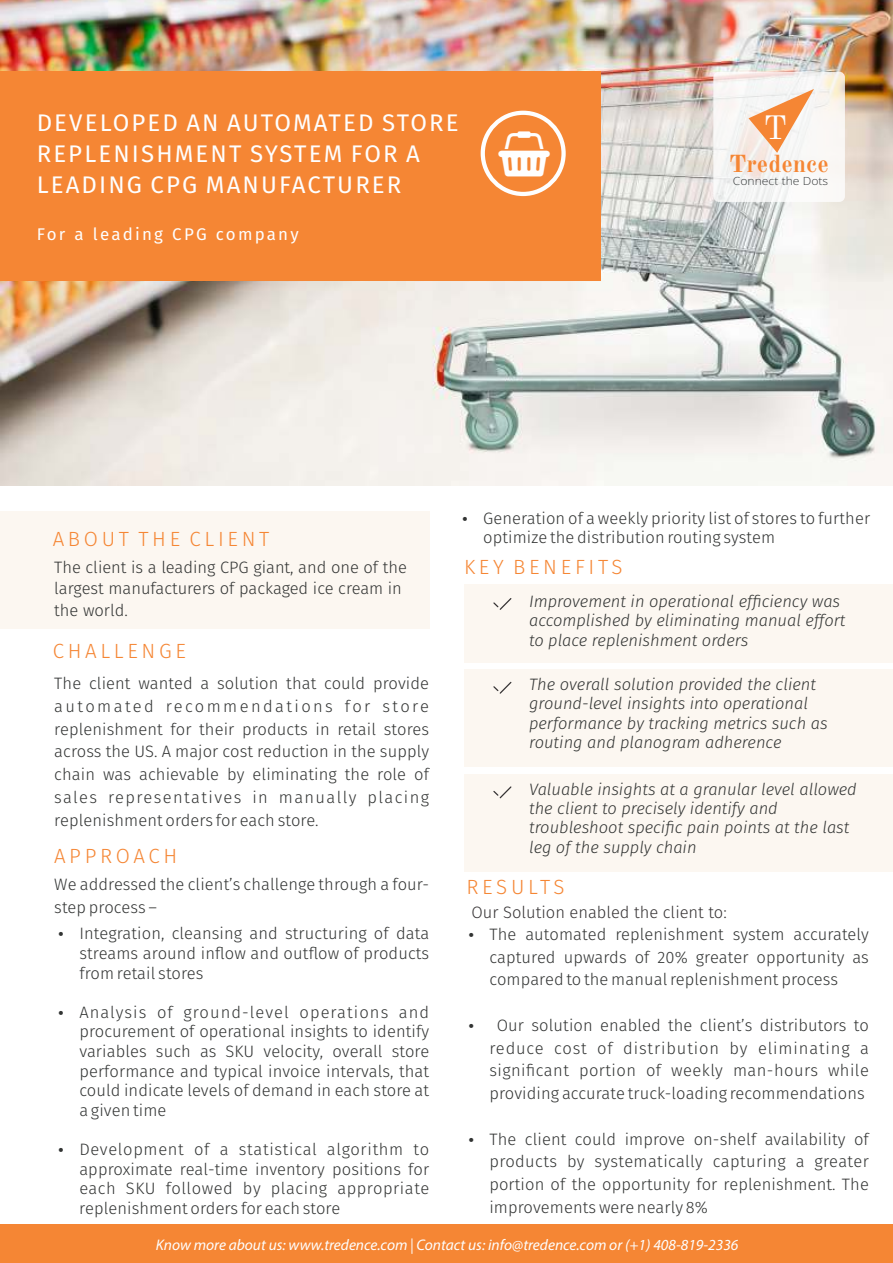
<style>
.page{position:relative;width:893px;height:1263px;background:#fff}
.page>*{position:absolute;margin:0;border:0;box-sizing:border-box;transform-origin:0 0}
.t1{font:33.15px "Old Standard TT";color:#fefefe}
.t2{font:700 24.15px "Old Standard TT";color:#f58634}
.t3{font:24px/30.9px "Fira Sans";letter-spacing:.09em;color:#fefefe}
.t4{font:300 20.55px "Fira Sans";letter-spacing:.18em;color:#f58634}
.t5{font:16.95px "Fira Sans";letter-spacing:.135em;color:#fefefe}
.t6{font:300 16.5px/22.8px "Fira Sans";letter-spacing:.005em;color:#323433;text-align:justify}
.t7{font:italic 300 16.5px/19.5px "Fira Sans";color:#323433}
.t8{font:300 16.5px "Fira Sans";color:#373435}
.t9{font:italic 15.45px "Myriad Pro";color:#fefefe}
.t10{font:300 11.25px "Open Sans";color:#383b3c;scale:1.08 1}
</style>
<div class="page">
<img style="left:0;top:0;width:893px;height:485px">
<div style="left:1px;top:72px;width:600px;height:209px;background:#f58634"></div>
<div style="left:713px;top:72px;width:132px;height:130px;background:#fefefe;border-radius:6px;opacity:.8"></div>
<svg style="left:748px;top:89px;width:66px;height:64px"></svg>
<div style="left:0;top:511px;width:430px;height:117px;background:#fcf7f1"></div>
<div style="left:481px;top:111px;width:85px;height:85px;border:4px solid #fefefe;border-radius:50%"></div>
<div style="left:465px;top:584px;width:428px;height:79px;background:#fcf7f1"></div>
<div style="left:465px;top:669px;width:428px;height:98px;background:#fcf7f1"></div>
<div style="left:1px;top:1224px;width:892px;height:39px;background:#f58634"></div>
<svg style="left:493px;top:598px;width:19px;height:12px"></svg>
<svg style="left:493px;top:681px;width:19px;height:13px"></svg>
<div style="left:465px;top:774px;width:428px;height:98px;background:#fcf7f1"></div>
<svg style="left:493px;top:786px;width:19px;height:13px"></svg>
<h3 class="t3" style="left:37px;top:108px;width:423px">DEVELOPED AN AUTOMATED STORE<br>REPLENISHMENT SYSTEM FOR A<br>LEADING CPG MANUFACTURER</h3>
<p class="t5" style="left:37px;top:224px;width:263px">For a leading CPG company</p>
<h1 class="t1" style="left:763px;top:114px;width:25px">T</h1>
<h2 class="t2" style="left:729px;top:154px;width:101px">Tredence</h2>
<p class="t10" style="left:733px;top:176px;width:90px">Connect the Dots</p>
<p class="t4" style="left:53px;top:526px;width:218px">ABOUT THE CLIENT</p>
<p class="t6" style="left:54px;top:556px;width:354px;line-height:21.6px;text-align:left">The client is a leading CPG giant, and one of the largest manufacturers of packaged ice cream in the world.</p>
<p class="t4" style="left:53px;top:639px;width:135px">CHALLENGE</p>
<p class="t6" style="left:54px;top:672px;width:376px">The client wanted a solution that could provide automated recommendations for store replenishment for their products in retail stores across the US. A major cost reduction in the supply chain was achievable by eliminating the role of sales representatives in manually placing replenishment orders for each store.</p>
<p class="t4" style="left:54px;top:844px;width:125px">APPROACH</p>
<p class="t6" style="left:54px;top:873px;width:376px">We addressed the client’s challenge through a four&shy;step process –</p>
<p class="t6" style="left:483px;top:508px;width:388px;line-height:19.6px">Generation of a weekly priority list of stores to further optimize the distribution routing system</p>
<p class="t4" style="left:464px;top:554px;width:160px">KEY BENEFITS</p>
<p class="t7" style="left:529px;top:591px;width:318px">Improvement in operational efficiency was accomplished by eliminating manual effort to place replenishment orders</p>
<p class="t7" style="left:529px;top:675px;width:300px">The overall solution provided the client ground-level insights into operational performance by tracking metrics such as routing and planogram adherence</p>
<p class="t7" style="left:529px;top:779px;width:329px">Valuable insights at a granular level allowed the client to precisely identify and troubleshoot specific pain points at the last leg of the supply chain</p>
<p class="t4" style="left:466px;top:875px;width:99px">RESULTS</p>
<p class="t8" style="left:472px;top:902px;width:257px">Our Solution enabled the client to:</p>
<p class="t6" style="left:79px;top:924px;width:351px;line-height:19.6px">Integration, cleansing and structuring of data streams around inflow and outflow of products from retail stores</p>
<p class="t6" style="left:79px;top:1002px;width:351px;line-height:19.6px">Analysis of ground-level operations and procurement of operational insights to identify variables such as SKU velocity, overall store performance and typical invoice intervals, that could indicate levels of demand in each store at a given time</p>
<p class="t6" style="left:79px;top:1140px;width:351px;line-height:19.6px">Development of a statistical algorithm to approximate real-time inventory positions for each SKU followed by placing appropriate replenishment orders for each store</p>
<p class="t9" style="left:156px;top:1238px;width:584px">Know more about us: www.tredence.com | Contact us: info@tredence.com or (+1) 408-819-2336</p>
<p class="t6" style="left:489px;top:923px;width:381px">The automated replenishment system accurately captured upwards of 20% greater opportunity as compared to the manual replenishment process</p>
<p class="t6" style="left:489px;top:1014px;width:381px;text-align:center">Our solution enabled the client’s distributors to reduce cost of distribution by eliminating a significant portion of weekly man-hours while providing accurate truck-loading recommendations</p>
<p class="t6" style="left:489px;top:1128px;width:381px">The client could improve on-shelf availability of products by systematically capturing a greater portion of the opportunity for replenishment. The improvements were nearly 8%</p>
</div>
